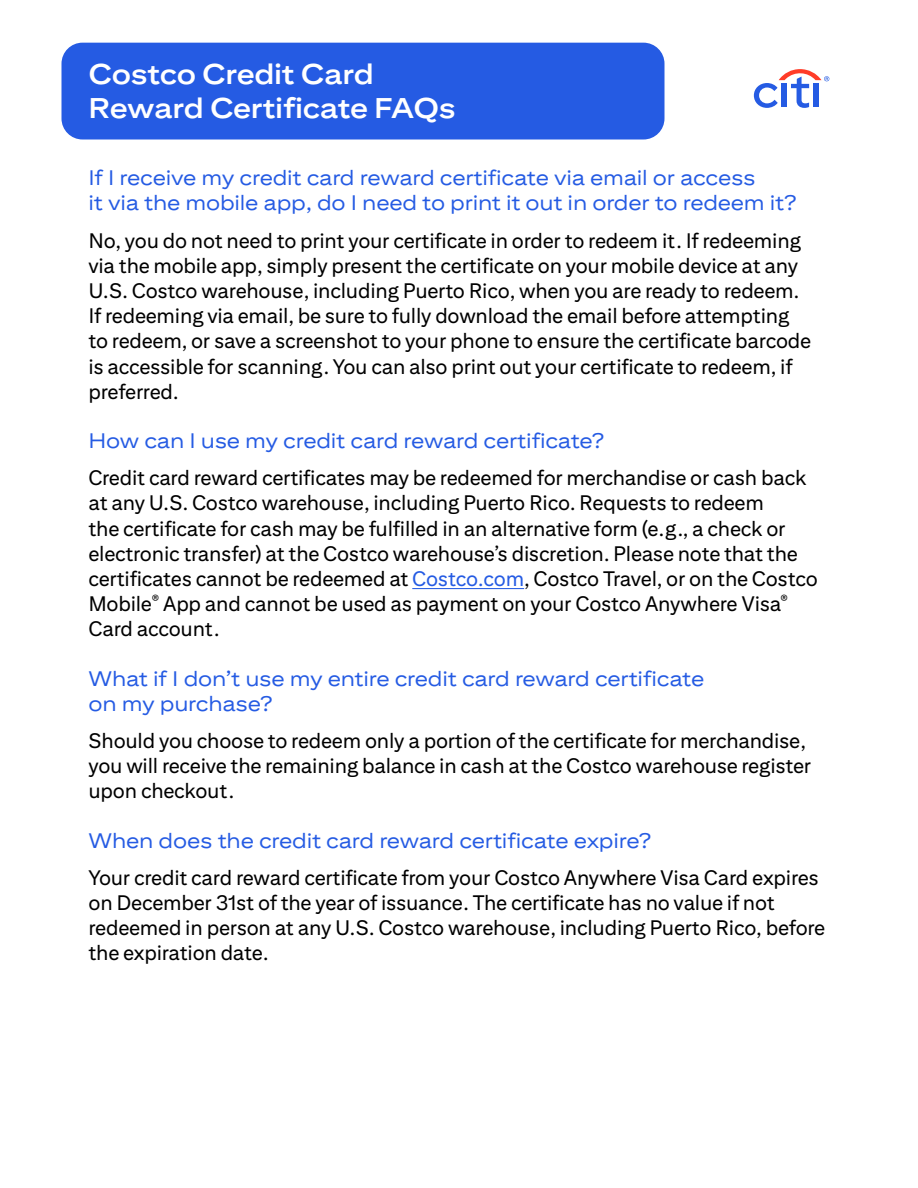
<style>
.page{position:relative;width:918px;height:1188px;background:#fff}
.page>*{position:absolute;margin:0;border:0;box-sizing:border-box;transform-origin:0 0}
.t1{font:700 28.5px/34.2px "Citi Sans Display";letter-spacing:-.01em;color:#fff}
.t2{font:21px/25.2px "Citi Sans Text";letter-spacing:-.01em;color:#000}
.t3{font:21px/25.2px "Citi Sans Display";letter-spacing:-.01em;color:#255be3}
.s1{color:#255be3}
</style>
<div class="page">
<div style="left:62px;top:43px;width:602px;height:97px;background:#255be3;border-radius:21px"></div>
<hr style="left:412px;top:588px;width:112px;height:1px;background:#255be3">
<svg style="left:754px;top:69px;width:75px;height:39px"></svg>
<h1 class="t1" style="left:88px;top:56px;width:369px">Costco Credit Card<br>Reward Certificate FAQs</h1>
<h2 class="t3" style="left:88px;top:165px;width:710px">If I receive my credit card reward certificate via email or access<br>it via the mobile app, do I need to print it out in order to redeem it?</h2>
<p class="t2" style="left:88px;top:227px;width:724px">No, you do not need to print your certificate in order to redeem it. If redeeming via the mobile app, simply present the certificate on your mobile device at any U.S. Costco warehouse, including Puerto Rico, when you are ready to redeem.<br>If redeeming via email, be sure to fully download the email before attempting to redeem, or save a screenshot to your phone to ensure the certificate barcode is accessible for scanning. You can also print out your certificate to redeem, if preferred.</p>
<h2 class="t3" style="left:88px;top:428px;width:518px">How can I use my credit card reward certificate?</h2>
<p class="t2" style="left:88px;top:465px;width:731px">Credit card reward certificates may be redeemed for merchandise or cash back at any U.S. Costco warehouse, including Puerto Rico. Requests to redeem<br>the certificate for cash may be fulfilled in an alternative form (e.g., a check or electronic transfer) at the Costco warehouse’s discretion. Please note that the certificates cannot be redeemed at <span class="s1">Costco.com</span>, Costco Travel, or on the Costco Mobile<sup>®</sup> App and cannot be used as payment on your Costco Anywhere Visa<sup>® </sup>Card account.</p>
<h2 class="t3" style="left:88px;top:665px;width:617px">What if I don’t use my entire credit card reward certificate on my purchase?</h2>
<p class="t2" style="left:88px;top:728px;width:724px">Should you choose to redeem only a portion of the certificate for merchandise, you will receive the remaining balance in cash at the Costco warehouse register upon checkout.</p>
<h2 class="t3" style="left:88px;top:827px;width:565px">When does the credit card reward certificate expire?</h2>
<p class="t2" style="left:88px;top:864px;width:738px">Your credit card reward certificate from your Costco Anywhere Visa Card expires on December 31st of the year of issuance. The certificate has no value if not redeemed in person at any U.S. Costco warehouse, including Puerto Rico, before the expiration date.</p>
</div>
